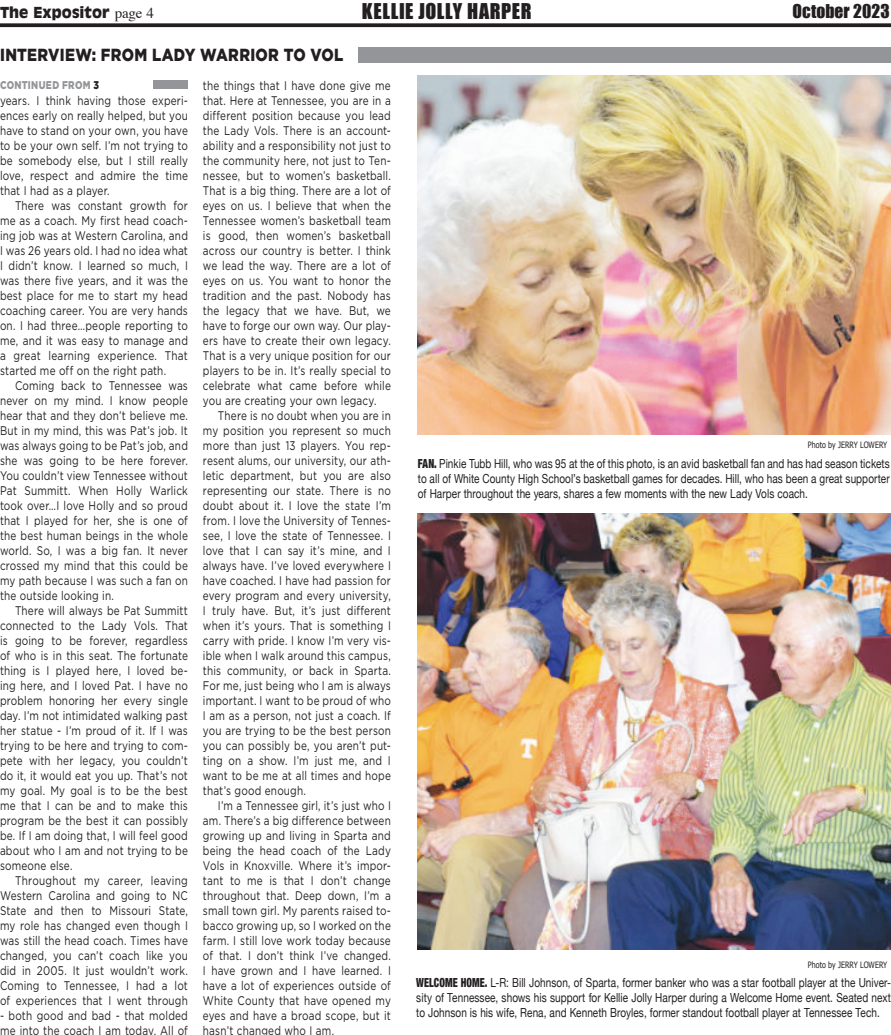
<style>
.page{position:relative;width:891px;height:1035px;background:#fff}
.page>*{position:absolute;margin:0;border:0;box-sizing:border-box;transform-origin:0 0}
.t1{font:20px "Impact";letter-spacing:.03em;color:#231f20}
.t2{font:900 17.5px "Gotham";letter-spacing:.02em;color:#231f20;scale:.85 1}
.t3{font:17.5px "Impact";letter-spacing:.005em;color:#231f20}
.t4{font:900 15px "Antique Olive Std";letter-spacing:.005em;color:#231f20}
.t5{font:12.5px/15px "Gotham";letter-spacing:.015em;color:#231f20;text-align:justify;scale:.8 1}
.t6{font:12.5px/15px "Helvetica Neue";letter-spacing:.005em;color:#231f20;text-align:justify;scale:.8 1}
.t7{font:900 11.25px "Gotham";letter-spacing:.035em;color:#939598;scale:.8 1}
.t8{font:8.75px "Tahoma";letter-spacing:.01em;color:#231f20;scale:.8 1}
.s1{font-family:"Times";font-weight:400}
.s2{color:#231f20}
.s3{font-weight:900;font-stretch:condensed}
</style>
<div class="page">
<svg style="left:0;top:23px;width:891px;height:4px;background:#363233"></svg>
<div style="left:154px;top:81px;width:34px;height:8px;background:#939598"></div>
<div style="left:358px;top:47px;width:533px;height:15px;background:#939598"></div>
<img style="left:418px;top:75px;width:473px;height:360px">
<img style="left:418px;top:514px;width:473px;height:436px">
<p class="t4" style="left:0;top:4px;width:156px">The Expositor <span class="s1">page 4</span></p>
<h1 class="t1" style="left:362px;top:-4px;width:171px">KELLIE JOLLY HARPER</h1>
<h2 class="t3" style="left:793px;top:-2px;width:99px">October 2023</h2>
<h2 class="t2" style="left:0;top:45px;width:405px">INTERVIEW: FROM LADY WARRIOR TO VOL</h2>
<p class="t7" style="left:0;top:79px;width:125px">CONTINUED FROM <span class="s2">3</span></p>
<p class="t5" style="left:0;top:93px;width:236px">years. I think having those experi&shy;ences early on really helped, but you have to stand on your own, you have to be your own self. I’m not trying to be somebody else, but I still really love, respect and admire the time that I had as a player.</p>
<p class="t5" style="left:0;top:198px;width:236px;text-indent:15px">There was constant growth for me as a coach. My first head coach&shy;ing job was at Western Carolina, and I was 26 years old. I had no idea what I didn’t know. I learned so much, I was there five years, and it was the best place for me to start my head coaching career. You are very hands on. I had three…people reporting to me, and it was easy to manage and a great learning experience. That started me off on the right path.</p>
<p class="t5" style="left:0;top:378px;width:236px;text-indent:15px">Coming back to Tennessee was never on my mind. I know people hear that and they don’t believe me.<br>But in my mind, this was Pat’s job. It was always going to be Pat’s job, and she was going to be here forever.<br>You couldn’t view Tennessee without Pat Summitt. When Holly Warlick took over…I love Holly and so proud that I played for her, she is one of the best human beings in the whole world. So, I was a big fan. It never crossed my mind that this could be my path because I was such a fan on the outside looking in.</p>
<p class="t5" style="left:0;top:603px;width:236px;text-indent:15px">There will always be Pat Summitt connected to the Lady Vols. That is going to be forever, regardless of who is in this seat. The fortunate thing is I played here, I loved be&shy;ing here, and I loved Pat. I have no problem honoring her every single day. I’m not intimidated walking past her statue - I’m proud of it. If I was trying to be here and trying to com&shy;pete with her legacy, you couldn’t do it, it would eat you up. That’s not my goal. My goal is to be the best me that I can be and to make this program be the best it can possibly be. If I am doing that, I will feel good about who I am and not trying to be someone else.</p>
<p class="t5" style="left:0;top:873px;width:237px;text-indent:15px">Throughout my career, leaving Western Carolina and going to NC State and then to Missouri State, my role has changed even though I was still the head coach. Times have changed, you can’t coach like you did in 2005. It just wouldn’t work.<br>Coming to Tennessee, I had a lot of experiences that I went through</p>
<p class="t5" style="left:0;top:1008px;width:236px">- both good and bad - that molded me into the coach I am today. All of</p>
<p class="t5" style="left:203px;top:78px;width:236px">the things that I have done give me that. Here at Tennessee, you are in a different position because you lead the Lady Vols. There is an account&shy;ability and a responsibility not just to the community here, not just to Ten&shy;nessee, but to women’s basketball.<br>That is a big thing. There are a lot of eyes on us. I believe that when the Tennessee women’s basketball team is good, then women’s basketball across our country is better. I think we lead the way. There are a lot of eyes on us. You want to honor the tradition and the past. Nobody has the legacy that we have. But, we have to forge our own way. Our play&shy;ers have to create their own legacy.<br>That is a very unique position for our players to be in. It’s really special to celebrate what came before while you are creating your own legacy.</p>
<p class="t5" style="left:203px;top:408px;width:236px;text-indent:15px">There is no doubt when you are in my position you represent so much more than just 13 players. You rep&shy;resent alums, our university, our ath&shy;letic department, but you are also representing our state. There is no doubt about it. I love the state I’m from. I love the University of Tennes&shy;see, I love the state of Tennessee. I love that I can say it’s mine, and I always have. I’ve loved everywhere I have coached. I have had passion for every program and every university, I truly have. But, it’s just different when it’s yours. That is something I carry with pride. I know I’m very vis&shy;ible when I walk around this campus, this community, or back in Sparta.<br>For me, just being who I am is always important. I want to be proud of who I am as a person, not just a coach. If you are trying to be the best person you can possibly be, you aren’t put&shy;ting on a show. I’m just me, and I want to be me at all times and hope that’s good enough.</p>
<p class="t5" style="left:203px;top:798px;width:236px;text-indent:15px">I’m a Tennessee girl, it’s just who I am. There’s a big difference between growing up and living in Sparta and being the head coach of the Lady Vols in Knoxville. Where it’s impor&shy;tant to me is that I don’t change throughout that. Deep down, I’m a small town girl. My parents raised to&shy;bacco growing up, so I worked on the farm. I still love work today because of that. I don’t think I’ve changed.<br>I have grown and I have learned. I have a lot of experiences outside of White County that have opened my eyes and have a broad scope, but it hasn’t changed who I am.</p>
<p class="t8" style="left:808px;top:439px;width:101px">Photo by JERRY LOWERY</p>
<p class="t6" style="left:418px;top:456px;width:591px"><span class="s3">FAN.</span> Pinkie Tubb Hill, who was 95 at the of this photo, is an avid basketball fan and has had season tickets to all of White County High School’s basketball games for decades. Hill, who has been a great supporter of Harper throughout the years, shares a few moments with the new Lady Vols coach.</p>
<p class="t8" style="left:808px;top:959px;width:101px">Photo by JERRY LOWERY</p>
<p class="t6" style="left:416px;top:975px;width:595px"><span class="s3">WELCOME HOME.</span> L-R: Bill Johnson, of Sparta, former banker who was a star football player at the Univer&shy;sity of Tennessee, shows his support for Kellie Jolly Harper during a Welcome Home event. Seated next to Johnson is his wife, Rena, and Kenneth Broyles, former standout football player at Tennessee Tech.</p>
</div>
